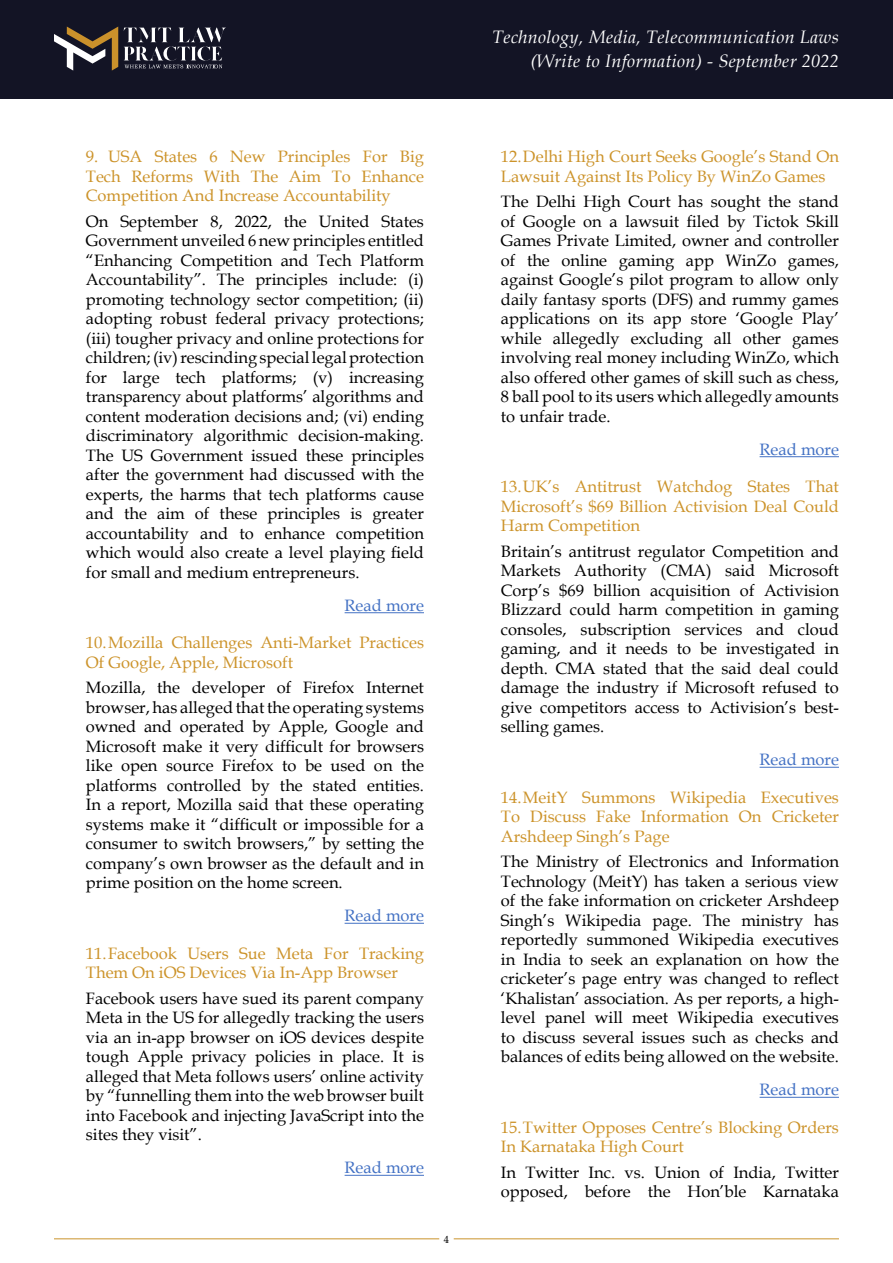
<style>
.page{position:relative;width:893px;height:1263px;background:#fff}
.page>*{position:absolute;margin:0;border:0;box-sizing:border-box;transform-origin:0 0}
.t1{font:italic 18px/24px "Book Antiqua";letter-spacing:.02em;color:#fff;text-align:right}
.t2{font:16.5px/19.5px "Book Antiqua";color:#000;text-align:justify}
.t3{font:16.5px/19.5px "Book Antiqua";color:#cc932a}
.t4{font:16.5px "Book Antiqua";color:#4472c4}
.t5{font:10.5px "Book Antiqua";color:#000}
</style>
<div class="page">
<hr style="left:54px;top:1238px;width:385px;height:1px;background:#ca942b">
<hr style="left:454px;top:1238px;width:385px;height:1px;background:#ca942b">
<div style="left:0;top:0;width:893px;height:99px;background:#131425"></div>
<svg style="left:54px;top:27px;width:64px;height:44px"></svg>
<svg style="left:124px;top:28px;width:101px;height:40px"></svg>
<hr style="left:345px;top:612px;width:79px;height:1px;background:#4472c4">
<hr style="left:345px;top:923px;width:79px;height:1px;background:#4472c4">
<hr style="left:345px;top:1175px;width:79px;height:1px;background:#4472c4">
<hr style="left:760px;top:456px;width:79px;height:1px;background:#4472c4">
<hr style="left:760px;top:767px;width:79px;height:1px;background:#4472c4">
<hr style="left:760px;top:1097px;width:79px;height:1px;background:#4472c4">
<p class="t3" style="left:86px;top:146px;width:340px;text-align:justify">9. USA States 6 New Principles For Big Tech Reforms With The Aim To Enhance Competition And Increase Accountability</p>
<p class="t2" style="left:86px;top:211px;width:340px">On September 8, 2022, the United States Government unveiled 6 new principles entitled “Enhancing Competition and Tech Platform Accountability”. The principles include: (i) promoting technology sector competition; (ii) adopting robust federal privacy protections; (iii) tougher privacy and online protections for children; (iv) rescinding special legal protection for large tech platforms; (v) increasing transparency about platforms’ algorithms and content moderation decisions and; (vi) ending discriminatory algorithmic decision-making.<br>The US Government issued these principles after the government had discussed with the experts, the harms that tech platforms cause and the aim of these principles is greater accountability and to enhance competition which would also create a level playing field for small and medium entrepreneurs.</p>
<p class="t4" style="left:345px;top:593px;width:81px">Read more</p>
<p class="t3" style="left:86px;top:632px;width:340px">10.Mozilla Challenges Anti-Market Practices<br>Of Google, Apple, Microsoft</p>
<p class="t2" style="left:86px;top:677px;width:340px">Mozilla, the developer of Firefox Internet browser, has alleged that the operating systems owned and operated by Apple, Google and Microsoft make it very difficult for browsers like open source Firefox to be used on the platforms controlled by the stated entities.<br>In a report, Mozilla said that these operating systems make it “difficult or impossible for a consumer to switch browsers,” by setting the company’s own browser as the default and in prime position on the home screen.</p>
<p class="t4" style="left:345px;top:904px;width:81px">Read more</p>
<p class="t3" style="left:86px;top:943px;width:340px">11.Facebook Users Sue Meta For Tracking<br>Them On iOS Devices Via In-App Browser</p>
<p class="t2" style="left:86px;top:988px;width:340px">Facebook users have sued its parent company Meta in the US for allegedly tracking the users via an in-app browser on iOS devices despite tough Apple privacy policies in place. It is alleged that Meta follows users’ online activity by “funnelling them into the web browser built into Facebook and injecting JavaScript into the sites they visit”.</p>
<p class="t4" style="left:345px;top:1156px;width:81px">Read more</p>
<p class="t5" style="left:444px;top:1232px;width:7px">4</p>
<p class="t1" style="left:492px;top:24px;width:348px">Technology, Media, Telecommunication Laws (Write to Information) - September 2022</p>
<p class="t3" style="left:501px;top:146px;width:339px">12.Delhi High Court Seeks Google’s Stand On<br>Lawsuit Against Its Policy By WinZo Games</p>
<p class="t2" style="left:501px;top:191px;width:340px">The Delhi High Court has sought the stand of Google on a lawsuit filed by Tictok Skill Games Private Limited, owner and controller of the online gaming app WinZo games, against Google’s pilot program to allow only daily fantasy sports (DFS) and rummy games applications on its app store ‘Google Play’ while allegedly excluding all other games involving real money including WinZo, which also offered other games of skill such as chess, 8 ball pool to its users which allegedly amounts to unfair trade.</p>
<p class="t4" style="left:760px;top:437px;width:81px">Read more</p>
<p class="t3" style="left:501px;top:476px;width:340px;text-align:justify">13.UK’s Antitrust Watchdog States That Microsoft’s $69 Billion Activision Deal Could Harm Competition</p>
<p class="t2" style="left:501px;top:541px;width:340px">Britain’s antitrust regulator Competition and Markets Authority (CMA) said Microsoft Corp’s $69 billion acquisition of Activision Blizzard could harm competition in gaming consoles, subscription services and cloud gaming, and it needs to be investigated in depth. CMA stated that the said deal could damage the industry if Microsoft refused to give competitors access to Activision’s best&shy;selling games.</p>
<p class="t4" style="left:760px;top:748px;width:81px">Read more</p>
<p class="t3" style="left:501px;top:787px;width:340px;text-align:justify">14.MeitY Summons Wikipedia Executives To Discuss Fake Information On Cricketer Arshdeep Singh’s Page</p>
<p class="t2" style="left:501px;top:851px;width:340px">The Ministry of Electronics and Information Technology (MeitY) has taken a serious view of the fake information on cricketer Arshdeep Singh’s Wikipedia page. The ministry has reportedly summoned Wikipedia executives in India to seek an explanation on how the cricketer’s page entry was changed to reflect ‘Khalistan’ association. As per reports, a high&shy;level panel will meet Wikipedia executives to discuss several issues such as checks and balances of edits being allowed on the website.</p>
<p class="t4" style="left:760px;top:1078px;width:81px">Read more</p>
<p class="t3" style="left:501px;top:1117px;width:340px">15.Twitter Opposes Centre’s Blocking Orders<br>In Karnataka High Court</p>
<p class="t2" style="left:501px;top:1162px;width:340px">In Twitter Inc. vs. Union of India, Twitter opposed, before the Hon’ble Karnataka</p>
</div>
